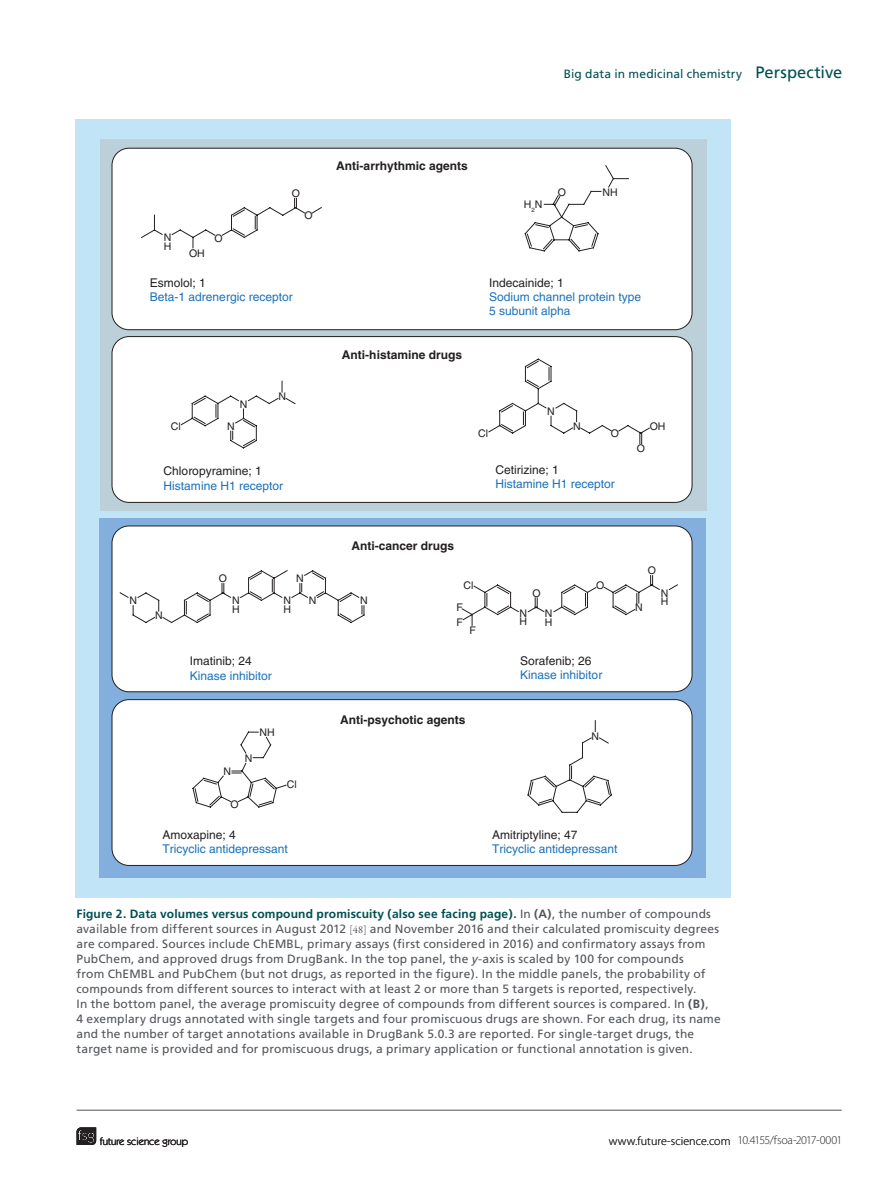
<style>
.page{position:relative;width:885px;height:1191px;background:#fff}
.page>*{position:absolute;margin:0;border:0;box-sizing:border-box;transform-origin:0 0}
.t1{font:12px/15px "Frutiger";letter-spacing:.01em;color:#52555a}
.t2{font:12px "Helvetica LT Std";color:#1971ba}
.t3{font:12px "Helvetica LT Std";color:#231f20}
.t4{font:700 12px "Helvetica LT Std";color:#231f20}
.t5{font:12px/14.4px "Helvetica LT Std";color:#1b71ba}
.t6{font:300 12px "Myriad Pro";color:#231f20}
.t7{font:12px "Frutiger";letter-spacing:.01em;color:#004f51}
.t8{font:10.5px/8.4px "Helvetica LT Std";color:#231f20}
.t9{font:10.5px "Itc Kabel";color:#231f20}
.s1{font-size:16.5px}
.s2{font-weight:700;color:#004f51}
.s3{font-weight:700}
.s4{font-family:"Garamond Premr Pro";font-size:10.5px}
.s5{font-style:italic}
</style>
<div class="page">
<hr style="left:77px;top:1109px;width:764px;height:1px;background:#52555a">
<svg style="left:77px;top:1127px;width:19px;height:18px"></svg>
<div style="left:75px;top:119px;width:655px;height:778px;background:#c1e4f7"></div>
<div style="left:100px;top:139px;width:606px;height:372px;background:#bcd0d9"></div>
<div style="left:99px;top:518px;width:607px;height:359px;background:#82afdd"></div>
<div style="left:112px;top:148px;width:580px;height:182px;background:#fff;border-radius:17px"></div>
<div style="left:112px;top:336px;width:580px;height:166px;background:#fff;border-radius:17px"></div>
<div style="left:112px;top:526px;width:580px;height:166px;background:#fff;border-radius:17px"></div>
<div style="left:112px;top:699px;width:580px;height:166px;background:#fff;border-radius:17px"></div>
<svg style="left:119px;top:165px;width:531px;height:459px"></svg>
<svg style="left:192px;top:575px;width:486px;height:238px"></svg>
<p class="t7" style="left:563px;top:67px;width:280px">Big data in medicinal chemistry <span class="s1">Perspective</span></p>
<p class="t8" style="left:292px;top:189px;width:10px">O</p>
<p class="t8" style="left:164px;top:234px;width:9px">N<br>H</p>
<p class="t8" style="left:189px;top:249px;width:17px">OH</p>
<p class="t8" style="left:214px;top:234px;width:10px">O</p>
<p class="t3" style="left:150px;top:275px;width:58px">Esmolol; 1</p>
<p class="t5" style="left:150px;top:290px;width:144px">Beta-1 adrenergic receptor</p>
<p class="t8" style="left:304px;top:211px;width:10px">O</p>
<p class="t8" style="left:171px;top:422px;width:11px">Cl</p>
<p class="t8" style="left:240px;top:400px;width:9px">N</p>
<p class="t8" style="left:227px;top:422px;width:9px">N</p>
<p class="t8" style="left:278px;top:392px;width:9px">N</p>
<p class="t3" style="left:164px;top:464px;width:100px">Chloropyramine; 1</p>
<p class="t2" style="left:164px;top:478px;width:121px">Histamine H1 receptor</p>
<p class="t4" style="left:336px;top:159px;width:133px">Anti-arrhythmic agents</p>
<p class="t8" style="left:524px;top:200px;width:20px">H<sub>2</sub>N</p>
<p class="t8" style="left:557px;top:188px;width:10px">O</p>
<p class="t8" style="left:602px;top:188px;width:17px">NH</p>
<p class="t4" style="left:342px;top:348px;width:122px">Anti-histamine drugs</p>
<p class="t3" style="left:489px;top:275px;width:76px">Indecainide; 1</p>
<p class="t5" style="left:489px;top:290px;width:154px">Sodium channel protein type<br>5 subunit alpha</p>
<p class="t8" style="left:478px;top:429px;width:11px">Cl</p>
<p class="t8" style="left:547px;top:407px;width:9px">N</p>
<p class="t8" style="left:573px;top:422px;width:9px">N</p>
<p class="t8" style="left:611px;top:429px;width:10px">O</p>
<p class="t3" style="left:495px;top:462px;width:65px">Cetirizine; 1</p>
<p class="t2" style="left:495px;top:477px;width:121px">Histamine H1 receptor</p>
<p class="t8" style="left:649px;top:422px;width:17px">OH</p>
<p class="t8" style="left:636px;top:444px;width:10px">O</p>
<p class="t8" style="left:129px;top:596px;width:9px">N</p>
<p class="t8" style="left:155px;top:611px;width:9px">N</p>
<p class="t4" style="left:351px;top:538px;width:104px">Anti-cancer drugs</p>
<p class="t8" style="left:219px;top:574px;width:10px">O</p>
<p class="t8" style="left:232px;top:596px;width:9px">N<br>H</p>
<p class="t8" style="left:296px;top:574px;width:9px">N</p>
<p class="t8" style="left:283px;top:596px;width:9px">N<br>H</p>
<p class="t8" style="left:309px;top:596px;width:9px">N</p>
<p class="t8" style="left:360px;top:596px;width:9px">N</p>
<p class="t8" style="left:463px;top:581px;width:11px">Cl</p>
<p class="t8" style="left:532px;top:588px;width:10px">O</p>
<p class="t8" style="left:456px;top:603px;width:8px">F</p>
<p class="t8" style="left:456px;top:618px;width:8px">F</p>
<p class="t8" style="left:519px;top:609px;width:9px">N<br>H</p>
<p class="t8" style="left:545px;top:609px;width:9px">N<br>H</p>
<p class="t8" style="left:469px;top:625px;width:8px">F</p>
<p class="t8" style="left:596px;top:581px;width:10px">O</p>
<p class="t3" style="left:190px;top:654px;width:64px">Imatinib; 24</p>
<p class="t2" style="left:190px;top:668px;width:84px">Kinase inhibitor</p>
<p class="t3" style="left:520px;top:653px;width:73px">Sorafenib; 26</p>
<p class="t2" style="left:520px;top:668px;width:84px">Kinase inhibitor</p>
<p class="t4" style="left:340px;top:712px;width:127px">Anti-psychotic agents</p>
<p class="t8" style="left:223px;top:767px;width:9px">N</p>
<p class="t8" style="left:245px;top:754px;width:9px">N</p>
<p class="t8" style="left:230px;top:799px;width:10px">O</p>
<p class="t8" style="left:259px;top:728px;width:17px">NH</p>
<p class="t8" style="left:591px;top:732px;width:9px">N</p>
<p class="t8" style="left:287px;top:780px;width:11px">Cl</p>
<p class="t3" style="left:162px;top:827px;width:75px">Amoxapine; 4</p>
<p class="t2" style="left:162px;top:842px;width:127px">Tricyclic antidepressant</p>
<p class="t3" style="left:492px;top:827px;width:87px">Amitriptyline; 47</p>
<p class="t2" style="left:492px;top:842px;width:127px">Tricyclic antidepressant</p>
<p class="t8" style="left:647px;top:566px;width:10px">O</p>
<p class="t8" style="left:635px;top:603px;width:9px">N</p>
<p class="t8" style="left:660px;top:588px;width:9px">N<br>H</p>
<p class="t1" style="left:77px;top:906px;width:645px"><span class="s2">Figure 2. Data volumes versus compound promiscuity (also see facing page).</span> In <span class="s3">(A)</span>, the number of compounds available from different sources in August 2012 <span class="s4">[48]</span> and November 2016 and their calculated promiscuity degrees are compared. Sources include ChEMBL, primary assays (first considered in 2016) and confirmatory assays from PubChem, and approved drugs from DrugBank. In the top panel, the <span class="s5">y</span>-axis is scaled by 100 for compounds<br>from ChEMBL and PubChem (but not drugs, as reported in the figure). In the middle panels, the probability of compounds from different sources to interact with at least 2 or more than 5 targets is reported, respectively.<br>In the bottom panel, the average promiscuity degree of compounds from different sources is compared. In <span class="s3">(B)</span>,<br>4 exemplary drugs annotated with single targets and four promiscuous drugs are shown. For each drug, its name and the number of target annotations available in DrugBank 5.0.3 are reported. For single-target drugs, the target name is provided and for promiscuous drugs, a primary application or functional annotation is given.</p>
<p class="t9" style="left:100px;top:1135px;width:90px">future science group</p>
<p class="t6" style="left:608px;top:1134px;width:235px">www.future-science.com 10.4155/fsoa-2017-0001</p>
</div>
